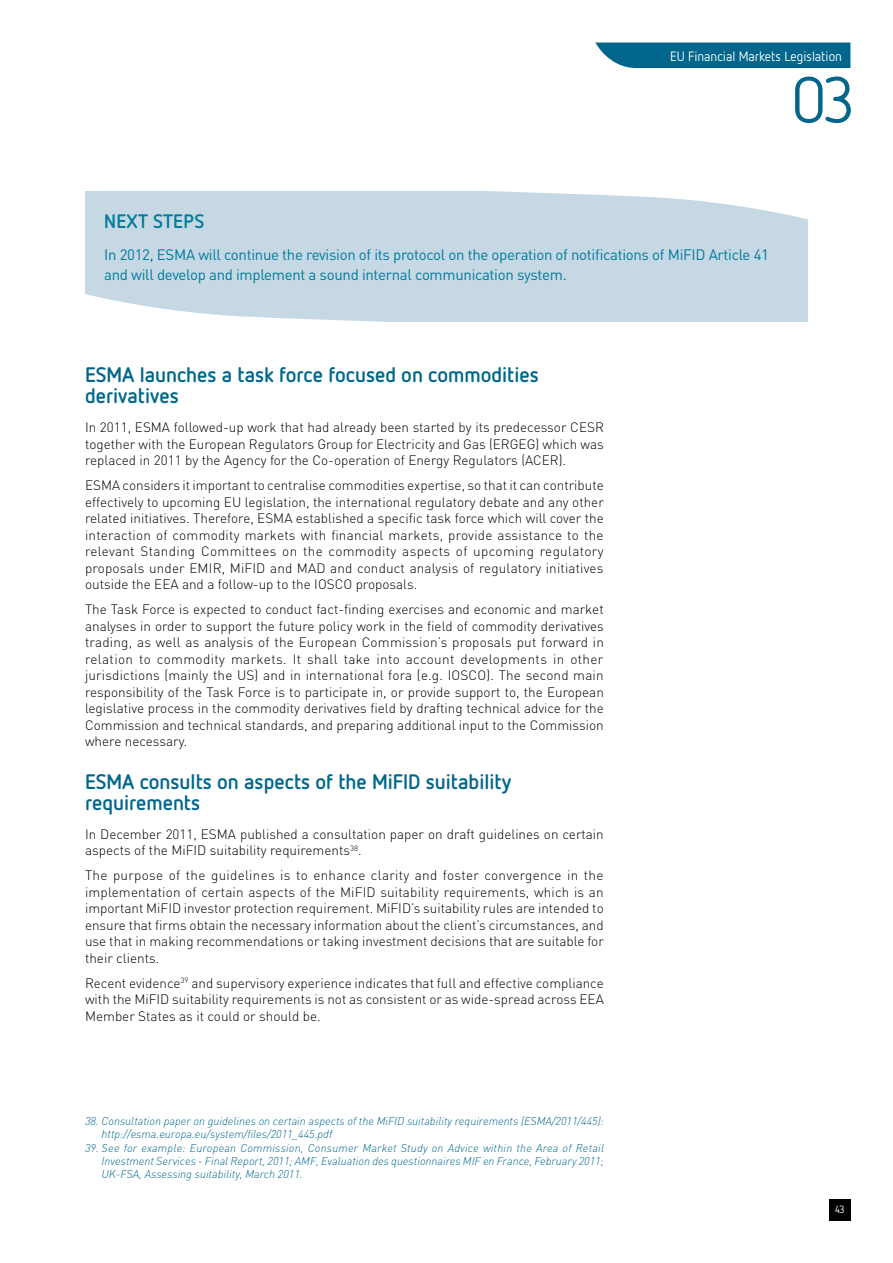
<style>
.page{position:relative;width:893px;height:1263px;background:#fff}
.page>*{position:absolute;margin:0;border:0;box-sizing:border-box;transform-origin:0 0}
.t1{font:64.5px "Netto OT";color:#00668b}
.t2{font:700 21px/21px "Netto OT";color:#00668b}
.t3{font:700 19.5px "Netto OT";color:#007b9e}
.t4{font:15px/19.5px "DIN";letter-spacing:-.02em;color:#007b9e}
.t5{font:300 13.5px/16.5px "DIN";color:#000;text-align:justify}
.t6{font:13.5px "Netto OT";color:#fff}
.t7{font:italic 300 11.25px/12.8px "DIN";color:#00668b}
.t8{font:10.5px "Netto OT";color:#fff}
</style>
<div class="page">
<div style="left:829px;top:1199px;width:21px;height:21px;background:#000"></div>
<div style="left:595px;top:43px;width:255px;height:25px;background:#00668b"></div>
<div style="left:85px;top:191px;width:723px;height:131px;background:#c5d8e4"></div>
<svg style="left:494px;top:191px;width:314px;height:29px"></svg>
<svg style="left:85px;top:294px;width:301px;height:28px"></svg>
<p class="t6" style="left:670px;top:47px;width:173px">EU Financial Markets Legislation</p>
<h1 class="t1" style="left:791px;top:60px;width:65px">03</h1>
<h3 class="t3" style="left:104px;top:209px;width:60px">Next steps</h3>
<p class="t4" style="left:104px;top:245px;width:666px">In 2012, ESMA will continue the revision of its protocol on the operation of notifications of MiFID Article 41 and will develop and implement a sound internal communication system.</p>
<h2 class="t2" style="left:85px;top:364px;width:455px">ESMA launches a task force focused on commodities derivatives</h2>
<p class="t5" style="left:85px;top:419px;width:520px">In 2011, ESMA followed-up work that had already been started by its predecessor CESR together with the European Regulators Group for Electricity and Gas (ERGEG) which was replaced in 2011 by the Agency for the Co-operation of Energy Regulators (ACER).</p>
<p class="t5" style="left:85px;top:477px;width:520px">ESMA considers it important to centralise commodities expertise, so that it can contribute effectively to upcoming EU legislation, the international regulatory debate and any other related initiatives. Therefore, ESMA established a specific task force which will cover the interaction of commodity markets with financial markets, provide assistance to the relevant Standing Committees on the commodity aspects of upcoming regulatory proposals under EMIR, MiFID and MAD and conduct analysis of regulatory initiatives outside the EEA and a follow-up to the IOSCO proposals.</p>
<p class="t5" style="left:85px;top:601px;width:520px">The Task Force is expected to conduct fact-finding exercises and economic and market analyses in order to support the future policy work in the field of commodity derivatives trading, as well as analysis of the European Commission’s proposals put forward in relation to commodity markets. It shall take into account developments in other jurisdictions (mainly the US) and in international fora (e.g. IOSCO). The second main responsibility of the Task Force is to participate in, or provide support to, the European legislative process in the commodity derivatives field by drafting technical advice for the Commission and technical standards, and preparing additional input to the Commission where necessary.</p>
<h2 class="t2" style="left:85px;top:770px;width:428px">ESMA consults on aspects of the MiFID suitability requirements</h2>
<p class="t5" style="left:85px;top:826px;width:520px">In December 2011, ESMA published a consultation paper on draft guidelines on certain aspects of the MiFID suitability requirements<sup>38</sup>.</p>
<p class="t5" style="left:85px;top:867px;width:520px">The purpose of the guidelines is to enhance clarity and foster convergence in the implementation of certain aspects of the MiFID suitability requirements, which is an important MiFID investor protection requirement. MiFID’s suitability rules are intended to ensure that firms obtain the necessary information about the client’s circumstances, and use that in making recommendations or taking investment decisions that are suitable for their clients.</p>
<p class="t5" style="left:85px;top:975px;width:520px">Recent evidence<sup>39</sup> and supervisory experience indicates that full and effective compliance with the MiFID suitability requirements is not as consistent or as wide-spread across EEA Member States as it could or should be.</p>
<p class="t7" style="left:102px;top:1114px;width:504px;text-indent:-17px">38. Consultation paper on guidelines on certain aspects of the MiFID suitability requirements (ESMA/2011/445): http://esma.europa.eu/system/files/2011_445.pdf</p>
<p class="t7" style="left:102px;top:1142px;width:504px;text-align:justify;text-indent:-17px">39. See for example: European Commission, Consumer Market Study on Advice within the Area of Retail Investment Services - Final Report, 2011; AMF, Evaluation des questionnaires MIF en France, February 2011; UK-FSA, Assessing suitability, March 2011.</p>
<p class="t8" style="left:835px;top:1203px;width:11px">43</p>
</div>
